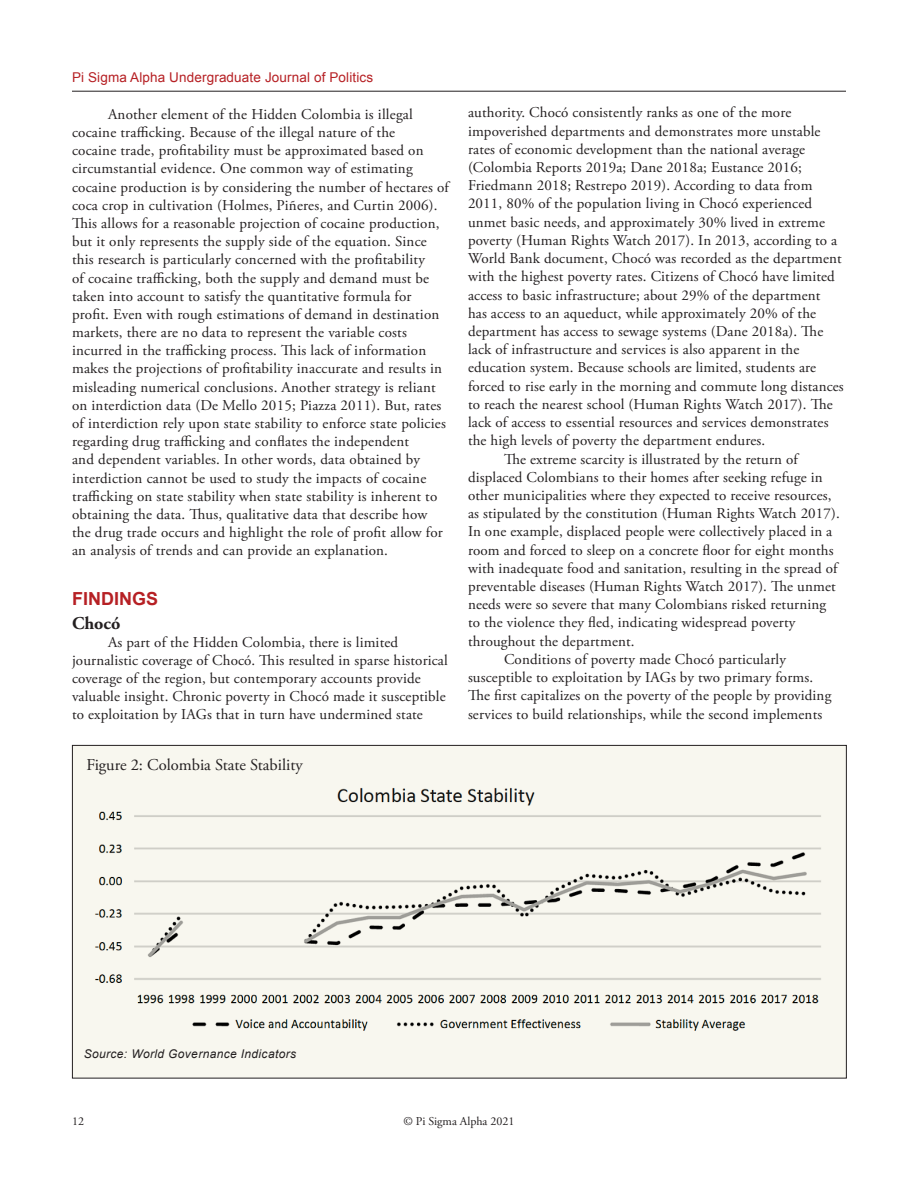
<style>
.page{position:relative;width:918px;height:1188px;background:#fff}
.page>*{position:absolute;margin:0;border:0;box-sizing:border-box;transform-origin:0 0}
.Subhead_A{font:700 18px "Arial";color:#b62024}
.Subhead_B{font:700 18px "Adobe Garamond Pro";color:#231f20}
.t1{font:16.5px "Adobe Garamond Pro";color:#231f20}
.Text_1st_line_indent{font:15px/18.1px "Adobe Garamond Pro";letter-spacing:.01em;color:#231f20}
.t2{font:13.5px "Arial";letter-spacing:.01em;color:#b62024}
.Source{font:italic 12px "Arial";letter-spacing:.03em;color:#231f20}
.t3{font:12px "Adobe Garamond Pro";color:#231f20}
</style>
<div class="page">
<hr style="left:72px;top:91px;width:774px;height:1px;background:#231f20">
<div style="left:72px;top:745px;width:774px;height:333px;background:#f8f7ef"></div>
<img style="left:95px;top:788px;width:726px;height:243px">
<p class="t2" style="left:72px;top:68px;width:303px">Pi Sigma Alpha Undergraduate Journal of Politics</p>
<p class="Text_1st_line_indent" style="left:72px;top:106px;width:378px;text-indent:36px">Another element of the Hidden Colombia is illegal cocaine trafficking. Because of the illegal nature of the<br>cocaine trade, profitability must be approximated based on circumstantial evidence. One common way of estimating cocaine production is by considering the number of hectares of coca crop in cultivation (Holmes, Piñeres, and Curtin 2006).<br>This allows for a reasonable projection of cocaine production, but it only represents the supply side of the equation. Since this research is particularly concerned with the profitability<br>of cocaine trafficking, both the supply and demand must be taken into account to satisfy the quantitative formula for profit. Even with rough estimations of demand in destination markets, there are no data to represent the variable costs incurred in the trafficking process. This lack of information makes the projections of profitability inaccurate and results in misleading numerical conclusions. Another strategy is reliant on interdiction data (De Mello 2015; Piazza 2011). But, rates of interdiction rely upon state stability to enforce state policies regarding drug trafficking and conflates the independent<br>and dependent variables. In other words, data obtained by interdiction cannot be used to study the impacts of cocaine trafficking on state stability when state stability is inherent to obtaining the data. Thus, qualitative data that describe how the drug trade occurs and highlight the role of profit allow for an analysis of trends and can provide an explanation.</p>
<p class="Subhead_A" style="left:72px;top:587px;width:88px">FINDINGS</p>
<p class="Subhead_B" style="left:72px;top:612px;width:50px">Chocó</p>
<p class="Text_1st_line_indent" style="left:72px;top:633px;width:377px;text-indent:36px">As part of the Hidden Colombia, there is limited journalistic coverage of Chocó. This resulted in sparse historical coverage of the region, but contemporary accounts provide valuable insight. Chronic poverty in Chocó made it susceptible to exploitation by IAGs that in turn have undermined state</p>
<p class="t1" style="left:86px;top:755px;width:218px">Figure 2: Colombia State Stability</p>
<p class="Text_1st_line_indent" style="left:468px;top:104px;width:377px">authority. Chocó consistently ranks as one of the more impoverished departments and demonstrates more unstable rates of economic development than the national average (Colombia Reports 2019a; Dane 2018a; Eustance 2016; Friedmann 2018; Restrepo 2019). According to data from 2011, 80% of the population living in Chocó experienced unmet basic needs, and approximately 30% lived in extreme poverty (Human Rights Watch 2017). In 2013, according to a World Bank document, Chocó was recorded as the department with the highest poverty rates. Citizens of Chocó have limited access to basic infrastructure; about 29% of the department<br>has access to an aqueduct, while approximately 20% of the department has access to sewage systems (Dane 2018a). The lack of infrastructure and services is also apparent in the education system. Because schools are limited, students are forced to rise early in the morning and commute long distances to reach the nearest school (Human Rights Watch 2017). The lack of access to essential resources and services demonstrates the high levels of poverty the department endures.</p>
<p class="Text_1st_line_indent" style="left:468px;top:450px;width:373px;text-indent:36px">The extreme scarcity is illustrated by the return of displaced Colombians to their homes after seeking refuge in other municipalities where they expected to receive resources, as stipulated by the constitution (Human Rights Watch 2017).<br>In one example, displaced people were collectively placed in a room and forced to sleep on a concrete floor for eight months with inadequate food and sanitation, resulting in the spread of preventable diseases (Human Rights Watch 2017). The unmet needs were so severe that many Colombians risked returning to the violence they fled, indicating widespread poverty throughout the department.</p>
<p class="Text_1st_line_indent" style="left:468px;top:651px;width:365px;text-indent:36px">Conditions of poverty made Chocó particularly susceptible to exploitation by IAGs by two primary forms.<br>The first capitalizes on the poverty of the people by providing services to build relationships, while the second implements</p>
<p class="Source" style="left:84px;top:1047px;width:214px">Source: World Governance Indicators</p>
<p class="t3" style="left:72px;top:1114px;width:13px">12</p>
<p class="t3" style="left:403px;top:1114px;width:113px">© Pi Sigma Alpha 2021</p>
</div>
